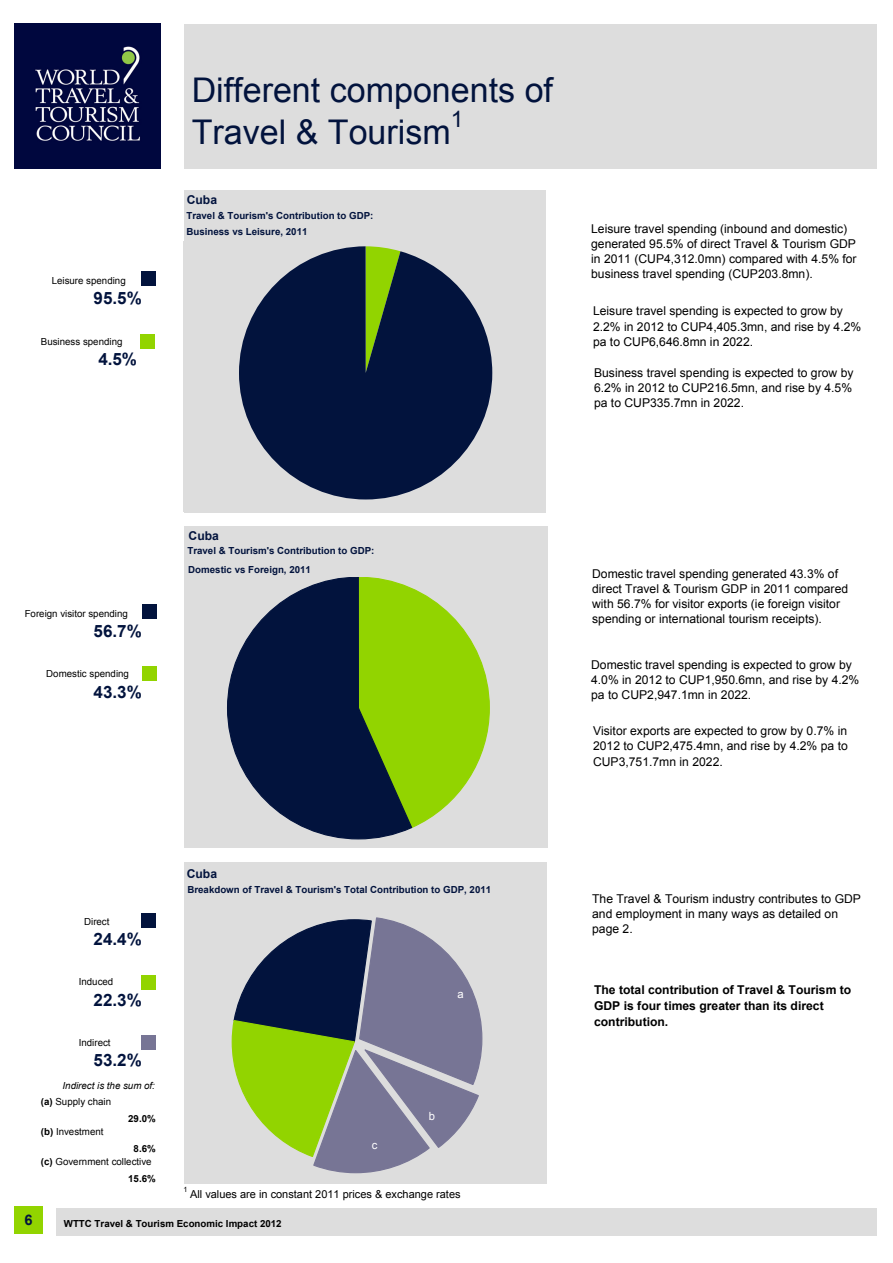
<style>
.page{position:relative;width:893px;height:1263px;background:#fff}
.page>*{position:absolute;margin:0;border:0;box-sizing:border-box;transform-origin:0 0}
.t1{font:34.05px/42px "Arial";color:#02133d}
.t2{font:22.65px "Arial";color:#02133d}
.t3{font:700 16.95px "Arial";color:#02133d}
.t4{font:700 14.55px "Arial";color:#02133d}
.t5{font:12.15px/15.1px "Arial";color:#000}
.t6{font:700 12.15px/15.6px "Arial";color:#000}
.t7{font:700 12.15px "Arial";color:#02133d}
.t8{font:11.25px "Arial";color:#fff}
.t9{font:10.95px "Arial";color:#000}
.t10{font:700 9.75px/16px "Arial";color:#02133d}
.t11{font:9.75px "Arial";color:#000}
.t12{font:700 9.75px "Arial";color:#000}
.t13{font:italic 9.75px/15.5px "Arial";color:#000}
.t14{font:7.35px "Arial";color:#000}
.s1{font-weight:700;font-style:normal}
.s2{font-style:normal}
.s3{font-weight:700}
</style>
<div class="page">
<div style="left:184px;top:526px;width:363px;height:321px;background:#ddd"></div>
<div style="left:184px;top:190px;width:361px;height:323px;background:#ddd"></div>
<div style="left:56px;top:1208px;width:820px;height:28px;background:#ddd"></div>
<div style="left:14px;top:1206px;width:29px;height:28px;background:#92d400"></div>
<div style="left:184px;top:24px;width:692px;height:145px;background:#ddd"></div>
<img style="left:14px;top:24px;width:147px;height:145px">
<svg style="left:239px;top:246px;width:253px;height:254px;fill:#02133d"></svg>
<div style="left:140px;top:334px;width:15px;height:14px;background:#92d400"></div>
<div style="left:141px;top:272px;width:15px;height:14px;background:#02133d"></div>
<svg style="left:412px;top:588px;width:78px;height:240px"></svg>
<svg style="left:227px;top:577px;width:185px;height:263px;fill:#02133d"></svg>
<div style="left:142px;top:667px;width:15px;height:14px;background:#92d400"></div>
<div style="left:142px;top:604px;width:15px;height:15px;background:#02133d"></div>
<div style="left:184px;top:862px;width:362px;height:322px;background:#ddd"></div>
<svg style="left:231px;top:917px;width:252px;height:256px"></svg>
<div style="left:141px;top:1036px;width:15px;height:14px;background:#777595"></div>
<div style="left:141px;top:975px;width:15px;height:14px;background:#92d400"></div>
<div style="left:141px;top:914px;width:15px;height:14px;background:#02133d"></div>
<p class="t11" style="left:52px;top:275px;width:76px">Leisure spending</p>
<h3 class="t3" style="left:94px;top:289px;width:50px">95.5%</h3>
<p class="t11" style="left:41px;top:336px;width:83px">Business spending</p>
<h3 class="t3" style="left:98px;top:350px;width:40px">4.5%</h3>
<h1 class="t1" style="left:192px;top:69px;width:363px">Different components of<br>Travel &amp; Tourism</h1>
<h2 class="t2" style="left:451px;top:107px;width:14px">1</h2>
<p class="t7" style="left:187px;top:193px;width:32px">Cuba</p>
<p class="t10" style="left:186px;top:207px;width:189px">Travel &amp; Tourism's Contribution to GDP:<br>Business vs Leisure, 2011</p>
<p class="t5" style="left:591px;top:221px;width:267px">Leisure travel spending (inbound and domestic) generated 95.5% of direct Travel &amp; Tourism GDP in 2011 (CUP4,312.0mn) compared with 4.5% for business travel spending (CUP203.8mn).</p>
<p class="t5" style="left:593px;top:304px;width:270px">Leisure travel spending is expected to grow by<br>2.2% in 2012 to CUP4,405.3mn, and rise by 4.2% pa to CUP6,646.8mn in 2022.</p>
<p class="t5" style="left:594px;top:365px;width:261px;text-align:justify">Business travel spending is expected to grow by 6.2% in 2012 to CUP216.5mn, and rise by 4.5% pa to CUP335.7mn in 2022.</p>
<p class="t11" style="left:25px;top:608px;width:105px">Foreign visitor spending</p>
<h3 class="t3" style="left:94px;top:622px;width:50px">56.7%</h3>
<p class="t11" style="left:46px;top:668px;width:84px">Domestic spending</p>
<h3 class="t3" style="left:94px;top:682px;width:50px">43.3%</h3>
<p class="t7" style="left:189px;top:529px;width:32px">Cuba</p>
<p class="t10" style="left:188px;top:561px;width:124px">Domestic vs Foreign, 2011</p>
<p class="t10" style="left:187px;top:543px;width:189px">Travel &amp; Tourism's Contribution to GDP:</p>
<p class="t11" style="left:84px;top:916px;width:27px">Direct</p>
<h3 class="t3" style="left:94px;top:930px;width:50px">24.4%</h3>
<p class="t11" style="left:79px;top:977px;width:36px">Induced</p>
<h3 class="t3" style="left:94px;top:991px;width:50px">22.3%</h3>
<p class="t11" style="left:79px;top:1037px;width:33px">Indirect</p>
<h3 class="t3" style="left:94px;top:1051px;width:50px">53.2%</h3>
<p class="t13" style="left:41px;top:1078px;width:116px;text-indent:22px">Indirect is the sum of: <span class="s1">(a)</span> <span class="s2">Supply chain</span></p>
<p class="t11" style="left:41px;top:1126px;width:64px"><span class="s3">(b)</span> Investment</p>
<p class="t12" style="left:128px;top:1113px;width:29px">29.0%</p>
<p class="t12" style="left:134px;top:1143px;width:24px">8.6%</p>
<p class="t12" style="left:128px;top:1173px;width:29px">15.6%</p>
<p class="t11" style="left:41px;top:1156px;width:112px"><span class="s3">(c)</span> Government collective</p>
<p class="t7" style="left:187px;top:867px;width:32px">Cuba</p>
<p class="t10" style="left:187px;top:882px;width:305px">Breakdown of Travel &amp; Tourism's Total Contribution to GDP, 2011</p>
<p class="t8" style="left:372px;top:1139px;width:7px">c</p>
<p class="t8" style="left:457px;top:988px;width:8px">a</p>
<p class="t8" style="left:429px;top:1110px;width:8px">b</p>
<p class="t14" style="left:183px;top:1185px;width:6px">1</p>
<p class="t9" style="left:190px;top:1188px;width:272px">All values are in constant 2011 prices &amp; exchange rates</p>
<p class="t4" style="left:24px;top:1212px;width:10px">6</p>
<p class="t12" style="left:64px;top:1218px;width:219px">WTTC Travel &amp; Tourism Economic Impact 2012</p>
<p class="t5" style="left:592px;top:566px;width:257px">Domestic travel spending generated 43.3% of direct Travel &amp; Tourism GDP in 2011 compared with 56.7% for visitor exports (ie foreign visitor spending or international tourism receipts).</p>
<p class="t5" style="left:591px;top:657px;width:270px">Domestic travel spending is expected to grow by<br>4.0% in 2012 to CUP1,950.6mn, and rise by 4.2% pa to CUP2,947.1mn in 2022.</p>
<p class="t5" style="left:593px;top:724px;width:256px;text-align:justify">Visitor exports are expected to grow by 0.7% in 2012 to CUP2,475.4mn, and rise by 4.2% pa to CUP3,751.7mn in 2022.</p>
<p class="t5" style="left:592px;top:891px;width:270px">The Travel &amp; Tourism industry contributes to GDP and employment in many ways as detailed on page 2.</p>
<p class="t6" style="left:594px;top:982px;width:259px">The total contribution of Travel &amp; Tourism to<br>GDP is four times greater than its direct contribution.</p>
</div>
